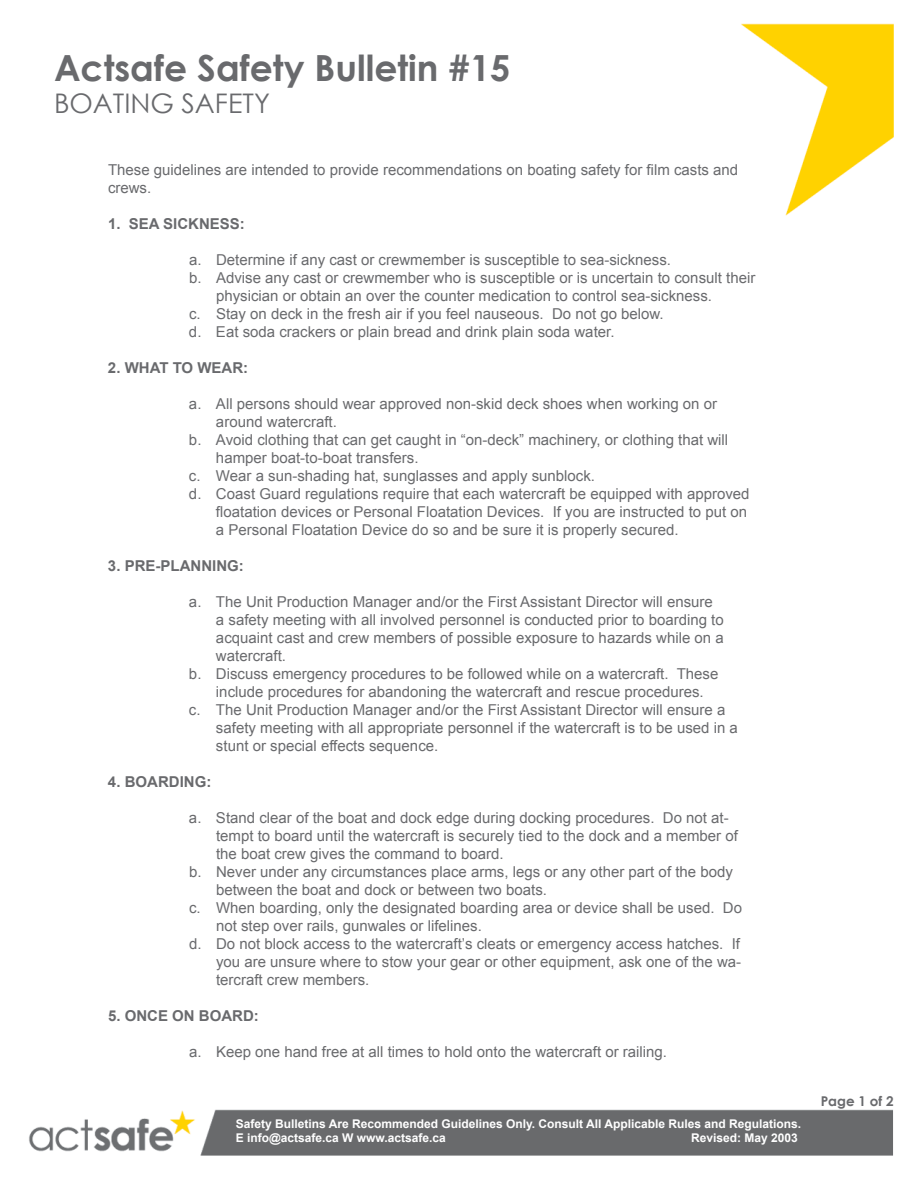
<style>
.page{position:relative;width:918px;height:1188px;background:#fff}
.page>*{position:absolute;margin:0;border:0;box-sizing:border-box;transform-origin:0 0}
.t1{font:700 36px "Century Gothic";color:#696a6d}
.t2{font:27px "Century Gothic";color:#696a6d}
.t3{font:15px/18px "Arial";color:#696a6d}
.t4{font:700 15px "Arial";color:#696a6d}
.t5{font:700 13.5px "Century Gothic";color:#696a6d}
.t6{font:700 12px/14.4px "Arial";color:#fff}
</style>
<div class="page">
<img style="left:29px;top:23px;width:865px;height:1133px">
<h1 class="t1" style="left:54px;top:41px;width:458px">Actsafe Safety Bulletin #15</h1>
<h2 class="t2" style="left:54px;top:85px;width:218px">BOATING SAFETY</h2>
<p class="t3" style="left:108px;top:161px;width:632px">These guidelines are intended to provide recommendations on boating safety for film casts and crews.</p>
<p class="t4" style="left:108px;top:214px;width:138px">1. SEA SICKNESS:</p>
<p class="t3" style="left:189px;top:251px;width:484px">a. Determine if any cast or crewmember is susceptible to sea-sickness.</p>
<p class="t3" style="left:189px;top:269px;width:568px">b. Advise any cast or crewmember who is susceptible or is uncertain to consult their</p>
<p class="t3" style="left:216px;top:287px;width:498px">physician or obtain an over the counter medication to control sea-sickness.</p>
<p class="t3" style="left:189px;top:305px;width:476px">c. Stay on deck in the fresh air if you feel nauseous. Do not go below.</p>
<p class="t3" style="left:189px;top:323px;width:427px">d. Eat soda crackers or plain bread and drink plain soda water.</p>
<p class="t4" style="left:108px;top:358px;width:142px">2. WHAT TO WEAR:</p>
<p class="t3" style="left:189px;top:395px;width:530px">a. All persons should wear approved non-skid deck shoes when working on or</p>
<p class="t3" style="left:216px;top:413px;width:122px">around watercraft.</p>
<p class="t3" style="left:189px;top:431px;width:541px">b. Avoid clothing that can get caught in “on-deck” machinery, or clothing that will</p>
<p class="t3" style="left:216px;top:449px;width:204px">hamper boat-to-boat transfers.</p>
<p class="t3" style="left:189px;top:467px;width:408px">c. Wear a sun-shading hat, sunglasses and apply sunblock.</p>
<p class="t3" style="left:189px;top:485px;width:562px">d. Coast Guard regulations require that each watercraft be equipped with approved</p>
<p class="t3" style="left:216px;top:503px;width:533px">floatation devices or Personal Floatation Devices. If you are instructed to put on</p>
<p class="t3" style="left:216px;top:521px;width:464px">a Personal Floatation Device do so and be sure it is properly secured.</p>
<p class="t4" style="left:108px;top:556px;width:137px">3. PRE-PLANNING:</p>
<p class="t3" style="left:189px;top:593px;width:525px">a. The Unit Production Manager and/or the First Assistant Director will ensure</p>
<p class="t3" style="left:216px;top:611px;width:509px">a safety meeting with all involved personnel is conducted prior to boarding to</p>
<p class="t3" style="left:216px;top:629px;width:509px">acquaint cast and crew members of possible exposure to hazards while on a</p>
<p class="t3" style="left:216px;top:647px;width:72px">watercraft.</p>
<p class="t3" style="left:189px;top:665px;width:531px">b. Discuss emergency procedures to be followed while on a watercraft. These</p>
<p class="t3" style="left:216px;top:683px;width:489px">include procedures for abandoning the watercraft and rescue procedures.</p>
<p class="t3" style="left:189px;top:701px;width:538px">c. The Unit Production Manager and/or the First Assistant Director will ensure a</p>
<p class="t3" style="left:216px;top:719px;width:523px">safety meeting with all appropriate personnel if the watercraft is to be used in a</p>
<p class="t3" style="left:216px;top:737px;width:224px">stunt or special effects sequence.</p>
<p class="t4" style="left:108px;top:772px;width:105px">4. BOARDING:</p>
<p class="t3" style="left:189px;top:809px;width:541px">a. Stand clear of the boat and dock edge during docking procedures. Do not at-</p>
<p class="t3" style="left:216px;top:827px;width:523px">tempt to board until the watercraft is securely tied to the dock and a member of</p>
<p class="t3" style="left:216px;top:845px;width:289px">the boat crew gives the command to board.</p>
<p class="t3" style="left:189px;top:863px;width:545px">b. Never under any circumstances place arms, legs or any other part of the body</p>
<p class="t3" style="left:216px;top:881px;width:333px">between the boat and dock or between two boats.</p>
<p class="t3" style="left:189px;top:899px;width:555px">c. When boarding, only the designated boarding area or device shall be used. Do</p>
<p class="t3" style="left:216px;top:917px;width:267px">not step over rails, gunwales or lifelines.</p>
<p class="t3" style="left:189px;top:935px;width:553px">d. Do not block access to the watercraft’s cleats or emergency access hatches. If</p>
<p class="t3" style="left:216px;top:953px;width:527px">you are unsure where to stow your gear or other equipment, ask one of the wa-</p>
<p class="t3" style="left:216px;top:971px;width:155px">tercraft crew members.</p>
<p class="t4" style="left:108px;top:1006px;width:152px">5. ONCE ON BOARD:</p>
<p class="t3" style="left:189px;top:1043px;width:480px">a. Keep one hand free at all times to hold onto the watercraft or railing.</p>
<p class="t6" style="left:236px;top:1117px;width:567px">Safety Bulletins Are Recommended Guidelines Only. Consult All Applicable Rules and Regulations.<br>E info@actsafe.ca W www.actsafe.ca</p>
<p class="t6" style="left:691px;top:1131px;width:108px">Revised: May 2003</p>
<p class="t5" style="left:821px;top:1091px;width:74px">Page 1 of 2</p>
</div>
